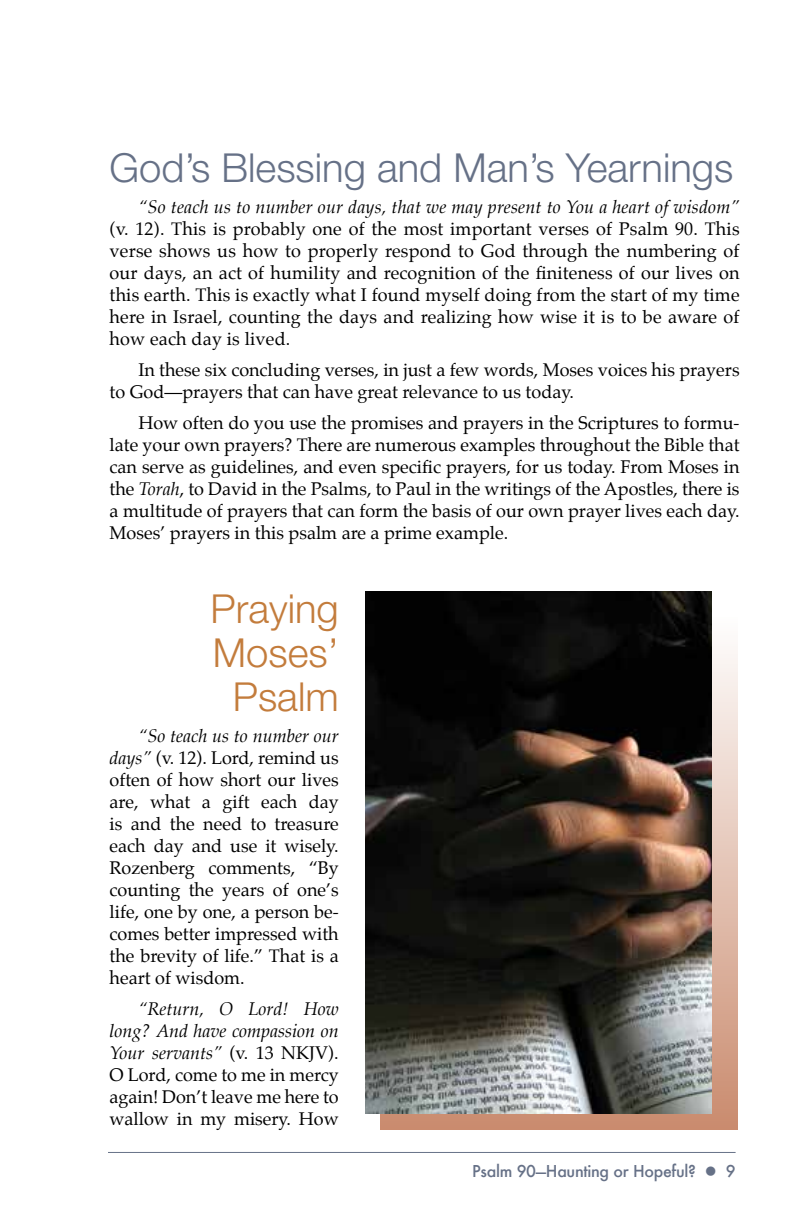
<style>
.page{position:relative;width:792px;height:1224px;background:#fff}
.page>*{position:absolute;margin:0;border:0;box-sizing:border-box;transform-origin:0 0}
.t1{font:300 40px "Helvetica Neue LT Std";color:#667187}
.t2{font:300 40px/44px "Helvetica Neue LT Std";color:#c37c3c;text-align:center}
.t3{font:18px/22px "Palatino";color:#000;text-align:justify}
.t4{font:italic 18px "Palatino";letter-spacing:.01em;color:#000}
.t5{font:500 16px "Futura";letter-spacing:-.02em;color:#667187}
.s1{font-style:italic}
</style>
<div class="page">
<hr style="left:108px;top:1152px;width:628px;height:1px;background:#667187">
<svg style="left:381px;top:618px;width:357px;height:512px;background:#d7b19f"></svg>
<img style="left:366px;top:592px;width:345px;height:521px">
<h1 class="t1" style="left:110px;top:143px;width:625px">God’s Blessing and Man’s Yearnings</h1>
<p class="t4" style="left:138px;top:196px;width:603px">“So teach us to number our days, that we may present to You a heart of wisdom”</p>
<p class="t3" style="left:110px;top:220px;width:632px">(v. 12). This is probably one of the most important verses of Psalm 90. This verse shows us how to properly respond to God through the numbering of our days, an act of humility and recognition of the finiteness of our lives on this earth. This is exactly what I found myself doing from the start of my time here in Israel, counting the days and realizing how wise it is to be aware of how each day is lived.</p>
<p class="t3" style="left:110px;top:361px;width:632px;text-indent:29px">In these six concluding verses, in just a few words, Moses voices his prayers to God—prayers that can have great relevance to us today.</p>
<p class="t3" style="left:110px;top:413px;width:632px;text-indent:29px">How often do you use the promises and prayers in the Scriptures to formu&shy;late your own prayers? There are numerous examples throughout the Bible that can serve as guidelines, and even specific prayers, for us today. From Moses in the <span class="s1">Torah</span>, to David in the Psalms, to Paul in the writings of the Apostles, there is a multitude of prayers that can form the basis of our own prayer lives each day.<br>Moses’ prayers in this psalm are a prime example.</p>
<h1 class="t2" style="left:211px;top:586px;width:130px">Praying<br>Moses’<br>Psalm</h1>
<p class="t3" style="left:110px;top:727px;width:231px;text-indent:29px"><span class="s1">“So teach us to number our days”</span> (v. 12). Lord, remind us often of how short our lives are, what a gift each day is and the need to treasure each day and use it wisely.<br>Rozenberg comments, “By counting the years of one’s life, one by one, a person be&shy;comes better impressed with the brevity of life.” That is a heart of wisdom.</p>
<p class="t3" style="left:110px;top:999px;width:231px;text-indent:29px"><span class="s1">“Return, O Lord! How long? And have compassion on Your servants”</span> (v. 13 NKJV).<br>O Lord, come to me in mercy again! Don’t leave me here to wallow in my misery. How</p>
<p class="t5" style="left:472px;top:1161px;width:265px">Psalm 90—Haunting or Hopeful? ● 9</p>
</div>
